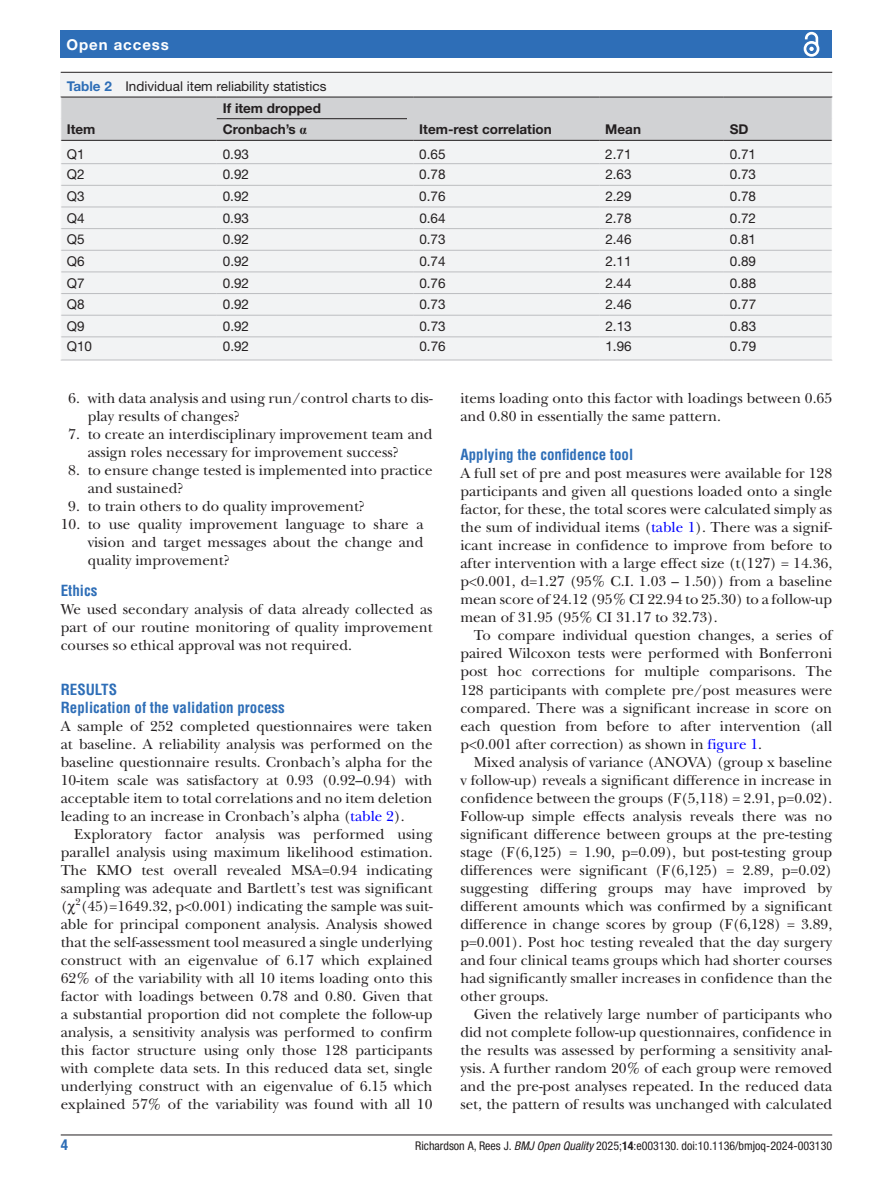
<style>
.page{position:relative;width:893px;height:1191px;background:#fff}
.page>*{position:absolute;margin:0;border:0;box-sizing:border-box;transform-origin:0 0}
.t1{font:15px/18px "New Baskerville";color:#231f20;text-align:justify}
.t2{font:700 condensed 15px/18px "Helvetica LT Std";color:#2e6eb7}
.t3{font:700 15px "Helvetica Neue LT Std";letter-spacing:.065em;color:#fff}
.t4{font:700 condensed 15px "Helvetica Neue LT Std";color:#2e6eb7}
.t5{font:13.5px "Helvetica Neue LT Std";color:#231f20}
.t6{font:700 13.5px/21.6px "Helvetica Neue LT Std";color:#231f20}
.t7{font:condensed 12px "Helvetica Neue LT Std";color:#231f20}
.t8{font:9.9px "New Baskerville";color:#231f20}
.s1{font-weight:700;color:#2e6eb7}
.s2{font-family:"Times New Roman"}
.s3{color:#00f}
.s4{font-style:italic}
.s5{font-weight:700}
</style>
<div class="page">
<hr style="left:61px;top:1134px;width:771px;height:1px;background:#231f20">
<div style="left:61px;top:31px;width:771px;height:27px;background:#2e6eb7"></div>
<svg style="left:803px;top:31px;width:17px;height:26px"></svg>
<div style="left:61px;top:73px;width:771px;height:287px;background:#f2f3f4"></div>
<hr style="left:61px;top:72px;width:771px;height:1px;background:#231f20">
<hr style="left:61px;top:360px;width:156px;height:1px;background:#bcbdc0">
<hr style="left:217px;top:360px;width:196px;height:1px;background:#bcbdc0">
<hr style="left:413px;top:360px;width:186px;height:1px;background:#bcbdc0">
<hr style="left:599px;top:360px;width:125px;height:1px;background:#bcbdc0">
<hr style="left:724px;top:360px;width:108px;height:1px;background:#bcbdc0">
<svg style="left:60px;top:97px;width:773px;height:263px"></svg>
<p class="t3" style="left:66px;top:35px;width:104px">Open access</p>
<p class="t5" style="left:67px;top:78px;width:261px"><span class="s1">Table 2</span> Individual item reliability statistics</p>
<p class="t6" style="left:67px;top:118px;width:30px">Item</p>
<p class="t6" style="left:223px;top:97px;width:100px">If item dropped<br>Cronbach’s <span class="s2">α</span></p>
<p class="t6" style="left:419px;top:118px;width:134px">Item-rest correlation</p>
<p class="t6" style="left:605px;top:118px;width:37px">Mean</p>
<p class="t6" style="left:730px;top:118px;width:20px">SD</p>
<p class="t5" style="left:67px;top:146px;width:19px">Q1</p>
<p class="t5" style="left:223px;top:146px;width:28px">0.93</p>
<p class="t5" style="left:419px;top:146px;width:28px">0.65</p>
<p class="t5" style="left:605px;top:146px;width:28px">2.71</p>
<p class="t5" style="left:730px;top:146px;width:28px">0.71</p>
<p class="t5" style="left:67px;top:166px;width:19px">Q2</p>
<p class="t5" style="left:223px;top:166px;width:28px">0.92</p>
<p class="t5" style="left:419px;top:166px;width:28px">0.78</p>
<p class="t5" style="left:605px;top:166px;width:28px">2.63</p>
<p class="t5" style="left:730px;top:166px;width:28px">0.73</p>
<p class="t5" style="left:67px;top:188px;width:19px">Q3</p>
<p class="t5" style="left:223px;top:188px;width:28px">0.92</p>
<p class="t5" style="left:419px;top:188px;width:28px">0.76</p>
<p class="t5" style="left:605px;top:188px;width:28px">2.29</p>
<p class="t5" style="left:730px;top:188px;width:28px">0.78</p>
<p class="t5" style="left:67px;top:210px;width:19px">Q4</p>
<p class="t5" style="left:223px;top:210px;width:28px">0.93</p>
<p class="t5" style="left:419px;top:210px;width:28px">0.64</p>
<p class="t5" style="left:605px;top:210px;width:28px">2.78</p>
<p class="t5" style="left:730px;top:210px;width:28px">0.72</p>
<p class="t5" style="left:67px;top:231px;width:19px">Q5</p>
<p class="t5" style="left:223px;top:231px;width:28px">0.92</p>
<p class="t5" style="left:419px;top:231px;width:28px">0.73</p>
<p class="t5" style="left:605px;top:231px;width:28px">2.46</p>
<p class="t5" style="left:730px;top:231px;width:28px">0.81</p>
<p class="t5" style="left:67px;top:253px;width:19px">Q6</p>
<p class="t5" style="left:223px;top:253px;width:28px">0.92</p>
<p class="t5" style="left:419px;top:253px;width:28px">0.74</p>
<p class="t5" style="left:605px;top:253px;width:28px">2.11</p>
<p class="t5" style="left:730px;top:253px;width:28px">0.89</p>
<p class="t5" style="left:67px;top:275px;width:19px">Q7</p>
<p class="t5" style="left:223px;top:275px;width:28px">0.92</p>
<p class="t5" style="left:419px;top:275px;width:28px">0.76</p>
<p class="t5" style="left:605px;top:275px;width:28px">2.44</p>
<p class="t5" style="left:730px;top:275px;width:28px">0.88</p>
<p class="t5" style="left:67px;top:296px;width:19px">Q8</p>
<p class="t5" style="left:223px;top:296px;width:28px">0.92</p>
<p class="t5" style="left:419px;top:296px;width:28px">0.73</p>
<p class="t5" style="left:605px;top:296px;width:28px">2.46</p>
<p class="t5" style="left:730px;top:296px;width:28px">0.77</p>
<p class="t5" style="left:67px;top:318px;width:19px">Q9</p>
<p class="t5" style="left:223px;top:318px;width:28px">0.92</p>
<p class="t5" style="left:419px;top:318px;width:28px">0.73</p>
<p class="t5" style="left:605px;top:318px;width:28px">2.13</p>
<p class="t5" style="left:730px;top:318px;width:28px">0.83</p>
<p class="t5" style="left:67px;top:338px;width:27px">Q10</p>
<p class="t5" style="left:223px;top:338px;width:28px">0.92</p>
<p class="t5" style="left:419px;top:338px;width:28px">0.76</p>
<p class="t5" style="left:605px;top:338px;width:28px">1.96</p>
<p class="t5" style="left:730px;top:338px;width:28px">0.79</p>
<p class="t1" style="left:88px;top:389px;width:346px;text-indent:-20px">6. with data analysis and using run/control charts to dis&shy;play results of changes?</p>
<p class="t1" style="left:88px;top:425px;width:346px;text-indent:-20px">7. to create an interdisciplinary improvement team and assign roles necessary for improvement success?</p>
<p class="t1" style="left:88px;top:461px;width:346px;text-indent:-20px">8. to ensure change tested is implemented into practice and sustained?</p>
<p class="t1" style="left:68px;top:497px;width:298px">9. to train others to do quality improvement?</p>
<p class="t1" style="left:88px;top:515px;width:337px;text-indent:-27px">10. to use quality improvement language to share a vision and target messages about the change and quality improvement?</p>
<p class="t2" style="left:61px;top:581px;width:38px">Ethics</p>
<p class="t1" style="left:61px;top:600px;width:373px">We used secondary analysis of data already collected as part of our routine monitoring of quality improvement courses so ethical approval was not required.</p>
<p class="t2" style="left:61px;top:680px;width:226px">RESULTS<br>Replication of the validation process</p>
<p class="t1" style="left:61px;top:717px;width:373px">A sample of 252 completed questionnaires were taken at baseline. A reliability analysis was performed on the baseline questionnaire results. Cronbach’s alpha for the 10-item scale was satisfactory at 0.93 (0.92–0.94) with acceptable item to total correlations and no item deletion leading to an increase in Cronbach’s alpha (<span class="s3">table 2</span>).</p>
<p class="t1" style="left:61px;top:825px;width:373px;text-indent:14px">Exploratory factor analysis was performed using parallel analysis using maximum likelihood estimation.<br>The KMO test overall revealed MSA=0.94 indicating sampling was adequate and Bartlett’s test was significant (</p>
<p class="t8" style="left:76px;top:895px;width:7px">2</p>
<p class="t1" style="left:61px;top:897px;width:373px;text-indent:20px">(45)=1649.32, p&lt;0.001) indicating the sample was suit&shy;able for principal component analysis. Analysis showed that the self-assessment tool measured a single underlying construct with an eigenvalue of 6.17 which explained 62% of the variability with all 10 items loading onto this factor with loadings between 0.78 and 0.80. Given that a substantial proportion did not complete the follow-up analysis, a sensitivity analysis was performed to confirm this factor structure using only those 128 participants with complete data sets. In this reduced data set, single underlying construct with an eigenvalue of 6.15 which explained 57% of the variability was found with all 10</p>
<p class="t1" style="left:460px;top:389px;width:373px">items loading onto this factor with loadings between 0.65 and 0.80 in essentially the same pattern.</p>
<p class="t2" style="left:460px;top:445px;width:174px">Applying the confidence tool</p>
<p class="t1" style="left:460px;top:464px;width:373px">A full set of pre and post measures were available for 128 participants and given all questions loaded onto a single factor, for these, the total scores were calculated simply as the sum of individual items (<span class="s3">table 1</span>). There was a signif&shy;icant increase in confidence to improve from before to after intervention with a large effect size (t(127) = 14.36, p&lt;0.001, d=1.27 (95% C.I. 1.03 – 1.50)) from a baseline mean score of 24.12 (95% CI 22.94 to 25.30) to a follow-up mean of 31.95 (95% CI 31.17 to 32.73).</p>
<p class="t1" style="left:460px;top:626px;width:373px;text-indent:14px">To compare individual question changes, a series of paired Wilcoxon tests were performed with Bonferroni post hoc corrections for multiple comparisons. The 128 participants with complete pre/post measures were compared. There was a significant increase in score on each question from before to after intervention (all p&lt;0.001 after correction) as shown in <span class="s3">figure 1</span>.</p>
<p class="t1" style="left:460px;top:753px;width:373px;text-indent:14px">Mixed analysis of variance (ANOVA) (group x baseline v follow-up) reveals a significant difference in increase in confidence between the groups (F(5,118) = 2.91, p=0.02).<br>Follow-up simple effects analysis reveals there was no significant difference between groups at the pre-testing stage (F(6,125) = 1.90, p=0.09), but post-testing group differences were significant (F(6,125) = 2.89, p=0.02) suggesting differing groups may have improved by different amounts which was confirmed by a significant difference in change scores by group (F(6,128) = 3.89, p=0.001). Post hoc testing revealed that the day surgery and four clinical teams groups which had shorter courses had significantly smaller increases in confidence than the other groups.</p>
<p class="t1" style="left:460px;top:1005px;width:373px;text-indent:14px">Given the relatively large number of participants who did not complete follow-up questionnaires, confidence in the results was assessed by performing a sensitivity anal&shy;ysis. A further random 20% of each group were removed and the pre-post analyses repeated. In the reduced data set, the pattern of results was unchanged with calculated</p>
<p class="t4" style="left:61px;top:1135px;width:9px">4</p>
<p class="t7" style="left:415px;top:1138px;width:418px">Richardson A, Rees J. <span class="s4">BMJ Open Quality</span> 2025;<span class="s5">14</span>:e003130. doi:10.1136/bmjoq-2024-003130</p>
</div>
